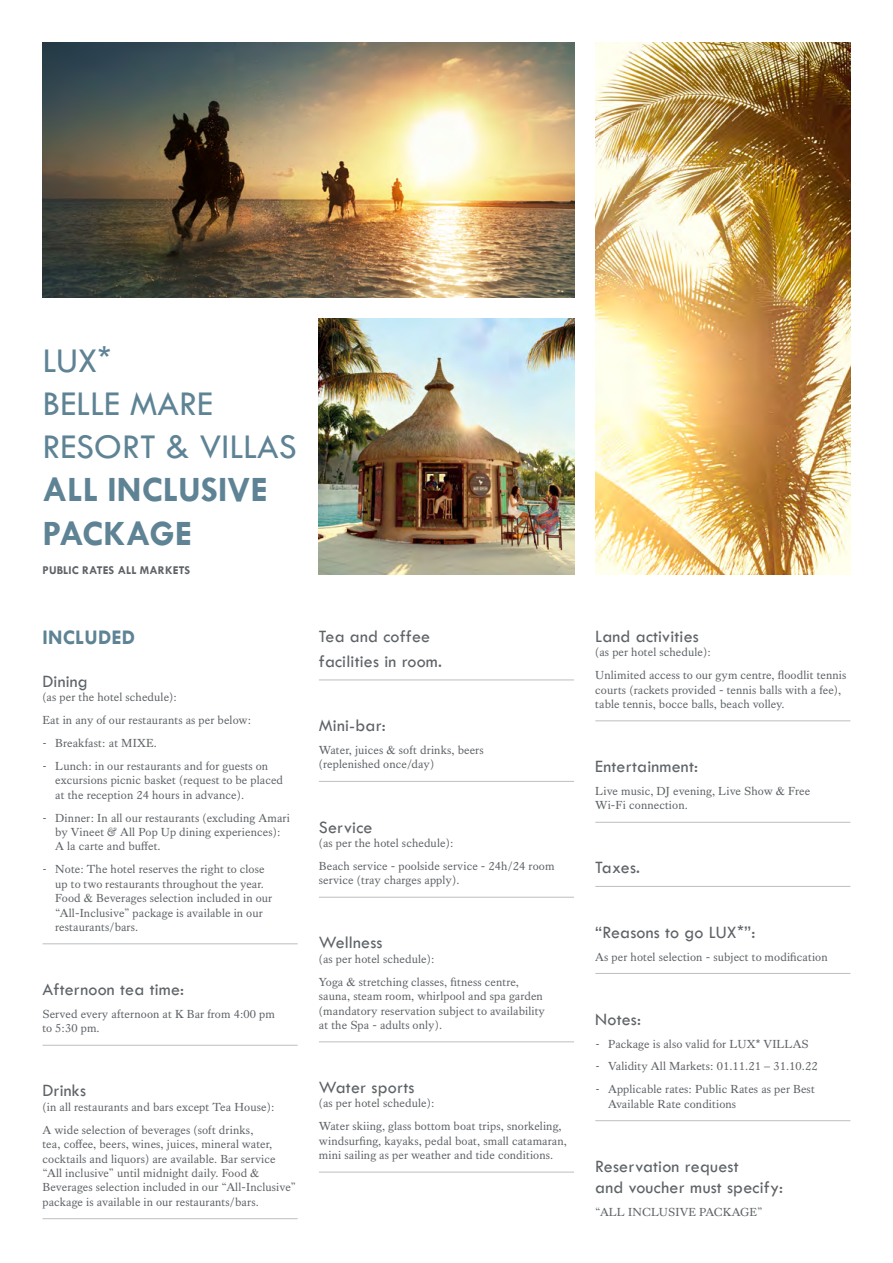
<style>
.page{position:relative;width:893px;height:1263px;background:#fff}
.page>*{position:absolute;margin:0;border:0;box-sizing:border-box;transform-origin:0 0}
.t1{font:36px/43.2px "Tw Cen";color:#5e8395}
.t2{font:700 36px/43.2px "Tw Cen";color:#5e8395}
.t3{font:700 21px "Tw Cen";letter-spacing:.01em;color:#5e8395}
.t4{font:18px/25.2px "Tw Cen";letter-spacing:.01em;color:#5e6367}
.t5{font:12px/14.4px "Kings Caslon";letter-spacing:.01em;color:#5e6367}
.t6{font:700 12px "Tw Cen";letter-spacing:.01em;color:#5e6367}
.s1{font-family:"Arial"}
.s2{font-family:"Trebuchet MS"}
.s3{font-family:"Times New Roman"}
</style>
<div class="page">
<hr style="left:43px;top:943px;width:255px;height:1px;background:#bcbec0">
<hr style="left:43px;top:1045px;width:255px;height:1px;background:#bcbec0">
<hr style="left:43px;top:1218px;width:255px;height:1px;background:#bcbec0">
<hr style="left:319px;top:680px;width:255px;height:1px;background:#bcbec0">
<hr style="left:319px;top:781px;width:255px;height:1px;background:#bcbec0">
<hr style="left:319px;top:897px;width:255px;height:1px;background:#bcbec0">
<hr style="left:319px;top:1041px;width:255px;height:1px;background:#bcbec0">
<hr style="left:319px;top:1172px;width:255px;height:1px;background:#bcbec0">
<hr style="left:595px;top:721px;width:255px;height:1px;background:#bcbec0">
<hr style="left:595px;top:822px;width:255px;height:1px;background:#bcbec0">
<hr style="left:595px;top:886px;width:255px;height:1px;background:#bcbec0">
<hr style="left:595px;top:973px;width:255px;height:1px;background:#bcbec0">
<hr style="left:595px;top:1120px;width:255px;height:1px;background:#bcbec0">
<img style="left:43px;top:43px;width:531px;height:255px">
<img style="left:319px;top:319px;width:255px;height:255px">
<img style="left:595px;top:43px;width:255px;height:531px">
<h1 class="t1" style="left:43px;top:339px;width:256px">LUX<span class="s1">*<br></span>BELLE MARE<br>RESORT &amp; VILLAS</h1>
<h1 class="t2" style="left:43px;top:467px;width:227px">ALL INCLUSIVE<br>PACKAGE</h1>
<p class="t6" style="left:43px;top:563px;width:149px">PUBLIC RATES ALL MARKETS</p>
<h2 class="t3" style="left:43px;top:625px;width:94px">INCLUDED</h2>
<h3 class="t4" style="left:43px;top:668px;width:47px">Dining</h3>
<p class="t5" style="left:43px;top:686px;width:210px;line-height:23px">(as per the hotel schedule):<br>Eat in any of our restaurants as per below:</p>
<p class="t5" style="left:43px;top:736px;width:116px"><span class="s2">-</span> Breakfast: at MIXE.</p>
<p class="t5" style="left:55px;top:759px;width:229px;text-indent:-13px"><span class="s2">-</span> Lunch: in our restaurants and for guests on excursions picnic basket (request to be placed at the reception 24 hours in advance).</p>
<p class="t5" style="left:55px;top:810px;width:236px;text-indent:-13px"><span class="s2">-</span> Dinner: In all our restaurants (excluding Amari by Vineet &amp; All Pop Up dining experiences):<br>A la carte and buffet.</p>
<p class="t5" style="left:55px;top:862px;width:219px;text-indent:-13px"><span class="s2">-</span> Note: The hotel reserves the right to close up to two restaurants throughout the year.<br>Food <span class="s3">&amp;</span> Beverages selection included in our “All-Inclusive” package is available in our restaurants/bars.</p>
<h3 class="t4" style="left:43px;top:977px;width:143px">Afternoon tea time:</h3>
<p class="t5" style="left:43px;top:1007px;width:234px">Served every afternoon at K Bar from 4:00 pm to 5:30 pm.</p>
<h3 class="t4" style="left:43px;top:1078px;width:45px">Drinks</h3>
<p class="t5" style="left:43px;top:1095px;width:233px;line-height:23px">(in all restaurants and bars except Tea House):<br>A wide selection of beverages (soft drinks,</p>
<p class="t5" style="left:43px;top:1137px;width:255px">tea, coffee, beers, wines, juices, mineral water, cocktails and liquors) are available. Bar service “All inclusive” until midnight daily. Food <span class="s3">&amp; </span>Beverages selection included in our “All-Inclusive” package is available in our restaurants/bars.</p>
<h3 class="t4" style="left:319px;top:623px;width:125px">Tea and coffee facilities in room.</h3>
<h3 class="t4" style="left:319px;top:713px;width:68px">Mini-bar:</h3>
<p class="t5" style="left:319px;top:743px;width:166px">Water, juices <span class="s3">&amp;</span> soft drinks, beers (replenished once/day)</p>
<h3 class="t4" style="left:319px;top:814px;width:55px">Service</h3>
<p class="t5" style="left:319px;top:831px;width:237px;line-height:23px">(as per the hotel schedule):<br>Beach service - poolside service - 24h/24 room</p>
<p class="t5" style="left:319px;top:873px;width:142px">service (tray charges apply).</p>
<h3 class="t4" style="left:319px;top:930px;width:65px">Wellness</h3>
<p class="t5" style="left:319px;top:947px;width:201px;line-height:23px">(as per hotel schedule):<br>Yoga <span class="s3">&amp;</span> stretching classes, fitness centre,</p>
<p class="t5" style="left:319px;top:989px;width:228px">sauna, steam room, whirlpool and spa garden (mandatory reservation subject to availability at the Spa - adults only).</p>
<h3 class="t4" style="left:319px;top:1075px;width:97px">Water sports</h3>
<p class="t5" style="left:319px;top:1092px;width:244px;line-height:23px">(as per hotel schedule):<br>Water skiing, glass bottom boat trips, snorkeling,</p>
<p class="t5" style="left:319px;top:1133px;width:250px">windsurfing, kayaks, pedal boat, small catamaran, mini sailing as per weather and tide conditions.</p>
<h3 class="t4" style="left:595px;top:623px;width:105px">Land activities</h3>
<p class="t5" style="left:595px;top:641px;width:253px;line-height:23px">(as per hotel schedule):<br>Unlimited access to our gym centre, floodlit tennis</p>
<p class="t5" style="left:595px;top:682px;width:248px">courts (rackets provided - tennis balls with a fee), table tennis, bocce balls, beach volley.</p>
<h3 class="t4" style="left:595px;top:754px;width:104px">Entertainment:</h3>
<p class="t5" style="left:595px;top:784px;width:216px">Live music, DJ evening, Live Show <span class="s3">&amp;</span> Free<br>Wi-Fi connection.</p>
<h3 class="t4" style="left:595px;top:855px;width:46px">Taxes.</h3>
<h3 class="t4" style="left:595px;top:919px;width:161px">“Reasons to go LUX<span class="s1">*</span>”:</h3>
<p class="t5" style="left:595px;top:949px;width:234px">As per hotel selection - subject to modification</p>
<h3 class="t4" style="left:595px;top:1006px;width:47px">Notes:</h3>
<p class="t5" style="left:595px;top:1036px;width:215px"><span class="s2">-</span> Package is also valid for LUX<span class="s1">*</span> VILLAS</p>
<p class="t5" style="left:595px;top:1059px;width:224px"><span class="s2">-</span> Validity All Markets: 01.11.21 – 31.10.22</p>
<p class="t5" style="left:608px;top:1082px;width:208px;text-indent:-13px"><span class="s2">-</span> Applicable rates: Public Rates as per Best<br>Available Rate conditions</p>
<h3 class="t4" style="left:595px;top:1155px;width:189px;line-height:21.6px">Reservation request<br>and voucher must specify:</h3>
<p class="t5" style="left:595px;top:1205px;width:169px">“ALL INCLUSIVE PACKAGE”</p>
</div>
